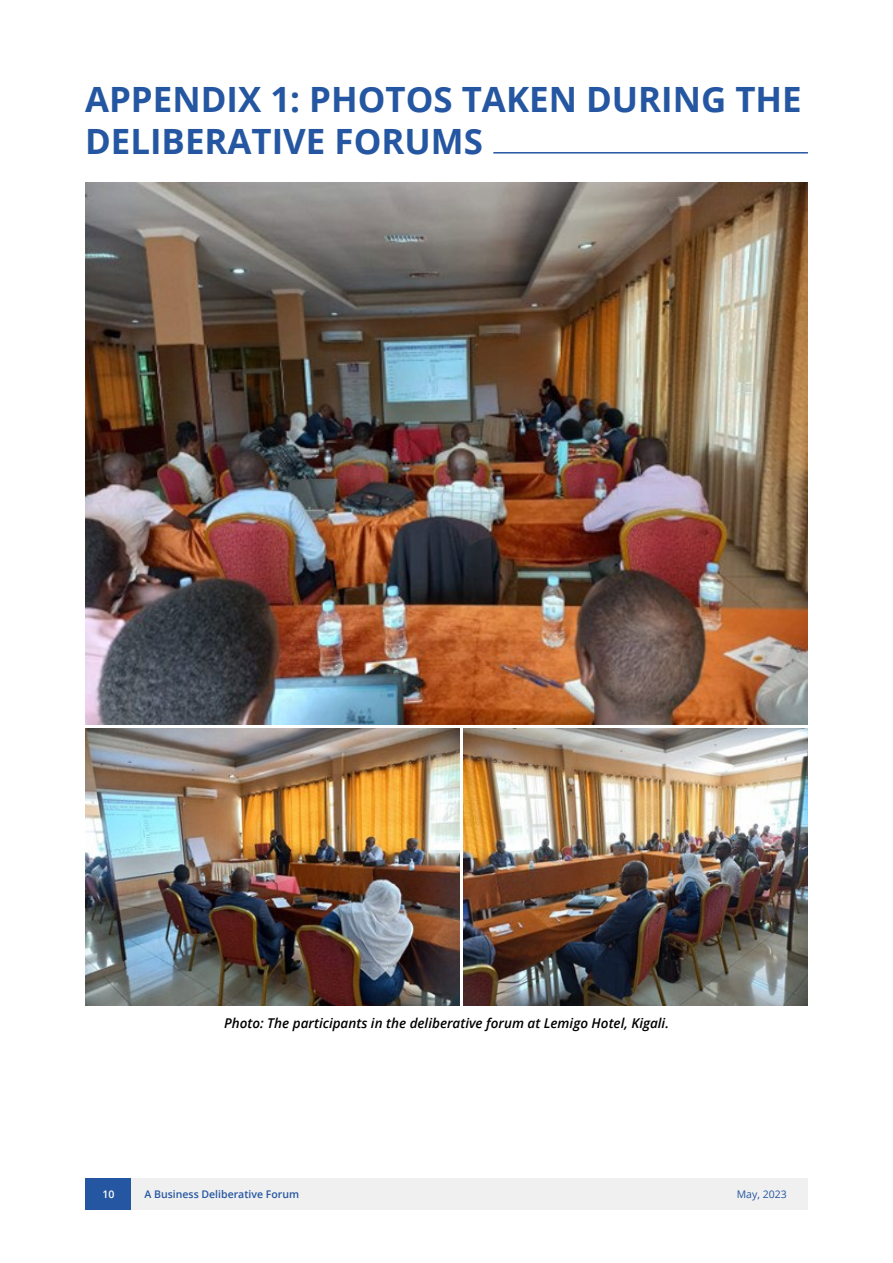
<style>
.page{position:relative;width:893px;height:1263px;background:#fff}
.page>*{position:absolute;margin:0;border:0;box-sizing:border-box;transform-origin:0 0}
.t1{font:700 34.8px/41.8px "Open Sans";color:#2556a1}
.t2{font:italic 600 13.5px "Open Sans";color:#000}
.t3{font:600 10.5px "Open Sans";color:#2556a1}
.t4{font:10.5px "Open Sans";color:#2556a1}
.t5{font:600 10.5px "Open Sans";color:#fff}
</style>
<div class="page">
<div style="left:85px;top:1178px;width:47px;height:32px;background:#2556a1"></div>
<div style="left:132px;top:1178px;width:676px;height:32px;background:#f0f0f0"></div>
<hr style="left:493px;top:152px;width:315px;height:2px;background:#2556a1">
<img style="left:85px;top:182px;width:723px;height:543px">
<img style="left:85px;top:729px;width:374px;height:277px">
<img style="left:463px;top:729px;width:345px;height:277px">
<h1 class="t1" style="left:85px;top:77px;width:718px">APPENDIX 1: PHOTOS TAKEN DURING THE<br>DELIBERATIVE FORUMS</h1>
<p class="t2" style="left:224px;top:1014px;width:446px">Photo: The participants in the deliberative forum at Lemigo Hotel, Kigali.</p>
<p class="t5" style="left:102px;top:1187px;width:13px">10</p>
<p class="t3" style="left:145px;top:1187px;width:156px">A Business Deliberative Forum</p>
<p class="t4" style="left:737px;top:1187px;width:51px">May, 2023</p>
</div>
